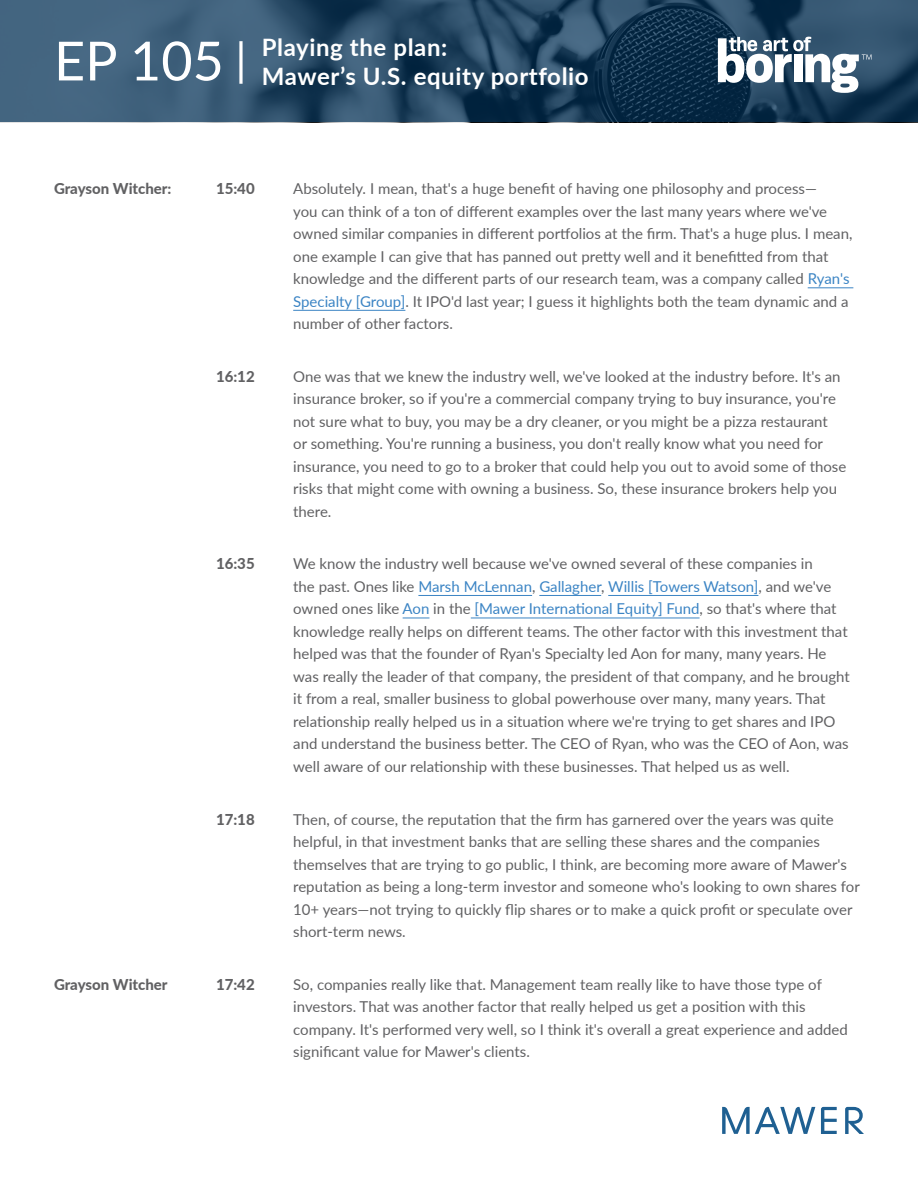
<style>
.page{position:relative;width:918px;height:1188px;background:#fff}
.page>*{position:absolute;margin:0;border:0;box-sizing:border-box;transform-origin:0 0}
.t1{font:700 24px/28.8px "Lato";letter-spacing:.025em;color:#fff}
.t2{font:15px/22.5px "Lato";color:#616163}
.t3{font:800 15px "Lato";color:#616163}
.s1{font-weight:400;font-size:54px}
.s2{font-weight:400;font-size:45px}
.s3{color:#3b84c4}
</style>
<div class="page">
<svg style="left:845px;top:1107px;width:19px;height:27px"></svg>
<svg style="left:821px;top:1107px;width:16px;height:27px"></svg>
<svg style="left:722px;top:1107px;width:93px;height:27px"></svg>
<svg style="left:0;top:0;width:918px;height:122px;background:#2a4b66"></svg>
<svg style="left:718px;top:37px;width:154px;height:56px"></svg>
<hr style="left:808px;top:287px;width:45px;height:1px;background:#3b84c4">
<hr style="left:293px;top:310px;width:112px;height:1px;background:#3b84c4">
<hr style="left:418px;top:595px;width:114px;height:1px;background:#3b84c4">
<hr style="left:539px;top:595px;width:62px;height:1px;background:#3b84c4">
<hr style="left:608px;top:595px;width:150px;height:1px;background:#3b84c4">
<svg style="left:403px;top:618px;width:26px;height:1px"></svg>
<hr style="left:471px;top:618px;width:229px;height:1px;background:#3b84c4">
<h1 class="t1" style="left:262px;top:32px;width:328px;text-indent:-208px"><span class="s1">EP 105</span> <span class="s2">|</span> Playing the plan:<br>Mawer’s U.S. equity portfolio</h1>
<p class="t3" style="left:54px;top:178px;width:119px">Grayson Witcher:</p>
<p class="t3" style="left:216px;top:178px;width:40px">15:40</p>
<p class="t2" style="left:293px;top:177px;width:561px">Absolutely. I mean, that's a huge benefit of having one philosophy and process—<br>you can think of a ton of different examples over the last many years where we've owned similar companies in different portfolios at the firm. That's a huge plus. I mean, one example I can give that has panned out pretty well and it benefitted from that knowledge and the different parts of our research team, was a company called <span class="s3">Ryan's Specialty [Group]</span>. It IPO'd last year; I guess it highlights both the team dynamic and a number of other factors.</p>
<p class="t3" style="left:216px;top:365px;width:40px">16:12</p>
<p class="t2" style="left:293px;top:365px;width:555px">One was that we knew the industry well, we've looked at the industry before. It's an insurance broker, so if you're a commercial company trying to buy insurance, you're not sure what to buy, you may be a dry cleaner, or you might be a pizza restaurant<br>or something. You're running a business, you don't really know what you need for insurance, you need to go to a broker that could help you out to avoid some of those risks that might come with owning a business. So, these insurance brokers help you there.</p>
<p class="t3" style="left:216px;top:553px;width:40px">16:35</p>
<p class="t2" style="left:293px;top:552px;width:558px">We know the industry well because we've owned several of these companies in<br>the past. Ones like <span class="s3">Marsh McLennan</span>, <span class="s3">Gallagher</span>, <span class="s3">Willis [Towers Watson]</span>, and we've owned ones like <span class="s3">Aon</span> in the <span class="s3">[Mawer International Equity] Fund</span>, so that's where that knowledge really helps on different teams. The other factor with this investment that helped was that the founder of Ryan's Specialty led Aon for many, many years. He was really the leader of that company, the president of that company, and he brought it from a real, smaller business to global powerhouse over many, many years. That relationship really helped us in a situation where we're trying to get shares and IPO and understand the business better. The CEO of Ryan, who was the CEO of Aon, was well aware of our relationship with these businesses. That helped us as well.</p>
<p class="t3" style="left:216px;top:808px;width:40px">17:18</p>
<p class="t2" style="left:293px;top:807px;width:568px">Then, of course, the reputation that the firm has garnered over the years was quite helpful, in that investment banks that are selling these shares and the companies themselves that are trying to go public, I think, are becoming more aware of Mawer's reputation as being a long-term investor and someone who's looking to own shares for 10+ years—not trying to quickly flip shares or to make a quick profit or speculate over short-term news.</p>
<p class="t3" style="left:54px;top:973px;width:115px">Grayson Witcher</p>
<p class="t3" style="left:216px;top:973px;width:40px">17:42</p>
<p class="t2" style="left:293px;top:972px;width:556px">So, companies really like that. Management team really like to have those type of investors. That was another factor that really helped us get a position with this company. It's performed very well, so I think it's overall a great experience and added significant value for Mawer's clients.</p>
</div>
